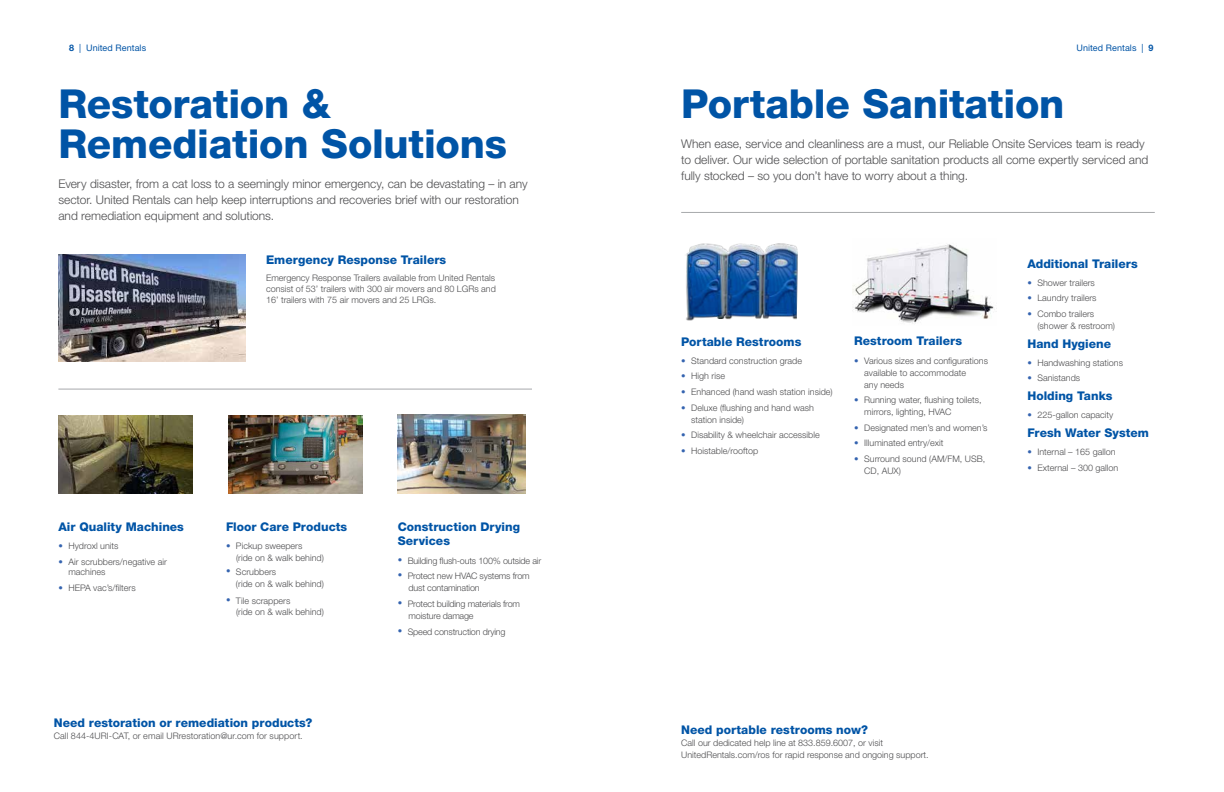
<style>
.page{position:relative;width:1224px;height:792px;background:#fff}
.page>*{position:absolute;margin:0;border:0;box-sizing:border-box;transform-origin:0 0}
.t1{font:800 40px/40px "Helvetica Neue LT Std";letter-spacing:-.005em;color:#0054a6}
.t2{font:300 12px/16px "Helvetica Neue LT Std";color:#4d4d4f}
.t3{font:800 12px/14px "Helvetica Neue LT Std";letter-spacing:.005em;color:#0054a6}
.t4{font:300 9px/12px "Helvetica Neue LT Std";color:#4d4d4f}
.t5{font:300 9px/12px "Helvetica Neue LT Std";letter-spacing:-.02em;color:#4d4d4f}
.t6{font:9px "Helvetica Neue LT Std";letter-spacing:.01em;color:#0054a6}
.s1{font-weight:700}
.s2{color:#3564b0}
</style>
<div class="page">
<img style="left:853px;top:244px;width:144px;height:80px">
<hr style="left:681px;top:212px;width:474px;height:1px;background:#a7a9ac">
<img style="left:686px;top:243px;width:112px;height:78px">
<hr style="left:58px;top:389px;width:474px;height:1px;background:#a7a9ac">
<img style="left:58px;top:254px;width:188px;height:107px">
<img style="left:58px;top:416px;width:134px;height:78px">
<img style="left:398px;top:415px;width:127px;height:79px">
<img style="left:228px;top:416px;width:134px;height:78px">
<p class="t6" style="left:69px;top:42px;width:78px"><span class="s1">8</span> | United Rentals</p>
<p class="t6" style="left:1077px;top:42px;width:78px">United Rentals | <span class="s1">9</span></p>
<h1 class="t1" style="left:681px;top:83px;width:385px">Portable Sanitation</h1>
<p class="t2" style="left:681px;top:136px;width:469px">When ease, service and cleanliness are a must, our Reliable Onsite Services team is ready to deliver. Our wide selection of portable sanitation products all come expertly serviced and fully stocked – so you don’t have to worry about a thing.</p>
<h1 class="t1" style="left:58px;top:83px;width:450px">Restoration &amp;<br>Remediation Solutions</h1>
<h2 class="t2" style="left:58px;top:176px;width:471px">Every disaster, from a cat loss to a seemingly minor emergency, can be devastating – in any sector. United Rentals can help keep interruptions and recoveries brief with our restoration and remediation equipment and solutions.</h2>
<h2 class="t3" style="left:266px;top:253px;width:182px">Emergency Response Trailers</h2>
<p class="t4" style="left:266px;top:272px;width:231px;line-height:10.8px;text-align:justify">Emergency Response Trailers available from United Rentals consist of 53’ trailers with 300 air movers and 80 LGRs and 16’ trailers with 75 air movers and 25 LRGs.</p>
<h2 class="t3" style="left:58px;top:520px;width:127px">Air Quality Machines</h2>
<p class="t4" style="left:58px;top:540px;width:62px"><span class="s2">•</span> Hydroxl units</p>
<p class="t4" style="left:68px;top:556px;width:100px;line-height:10px;text-indent:-10px"><span class="s2">•</span> Air scrubbers/negative air machines</p>
<p class="t4" style="left:58px;top:581px;width:79px"><span class="s2">•</span> HEPA vac’s/filters</p>
<h2 class="t3" style="left:226px;top:520px;width:123px">Floor Care Products</h2>
<p class="t4" style="left:236px;top:540px;width:89px;line-height:11.6px;text-indent:-10px"><span class="s2">•</span> Pickup sweepers<br>(ride on &amp; walk behind)</p>
<p class="t4" style="left:236px;top:566px;width:89px;line-height:11.6px;text-indent:-10px"><span class="s2">•</span> Scrubbers<br>(ride on &amp; walk behind)</p>
<p class="t4" style="left:236px;top:594px;width:89px;line-height:11.6px;text-indent:-10px"><span class="s2">•</span> Tile scrappers<br>(ride on &amp; walk behind)</p>
<h2 class="t3" style="left:398px;top:519px;width:124px">Construction Drying<br>Services</h2>
<p class="t5" style="left:398px;top:554px;width:145px"><span class="s2">•</span> Building flush-outs 100% outside air</p>
<p class="t5" style="left:409px;top:570px;width:123px;text-indent:-11px"><span class="s2">•</span> Protect new HVAC systems from dust contamination</p>
<p class="t5" style="left:409px;top:598px;width:113px;text-indent:-11px"><span class="s2">•</span> Protect building materials from moisture damage</p>
<p class="t5" style="left:398px;top:625px;width:109px"><span class="s2">•</span> Speed construction drying</p>
<h2 class="t3" style="left:54px;top:716px;width:260px">Need restoration or remediation products?</h2>
<p class="t4" style="left:54px;top:730px;width:250px">Call 844-4URI-CAT, or email URrestoration@ur.com for support.</p>
<h2 class="t3" style="left:681px;top:334px;width:122px">Portable Restrooms</h2>
<p class="t4" style="left:681px;top:354px;width:122px"><span class="s2">•</span> Standard construction grade</p>
<p class="t4" style="left:681px;top:370px;width:45px"><span class="s2">•</span> High rise</p>
<p class="t4" style="left:681px;top:386px;width:153px"><span class="s2">•</span> Enhanced (hand wash station inside)</p>
<p class="t4" style="left:691px;top:401px;width:124px;text-indent:-10px"><span class="s2">•</span> Deluxe (flushing and hand wash station inside)</p>
<p class="t4" style="left:681px;top:429px;width:140px"><span class="s2">•</span> Disability &amp; wheelchair accessible</p>
<p class="t4" style="left:681px;top:444px;width:79px"><span class="s2">•</span> Hoistable/rooftop</p>
<h2 class="t3" style="left:854px;top:334px;width:109px">Restroom Trailers</h2>
<p class="t4" style="left:864px;top:354px;width:125px;text-indent:-10px"><span class="s2">•</span> Various sizes and configurations available to accommodate<br>any needs</p>
<p class="t4" style="left:864px;top:394px;width:119px;text-indent:-10px"><span class="s2">•</span> Running water, flushing toilets, mirrors, lighting, HVAC</p>
<p class="t4" style="left:854px;top:421px;width:135px"><span class="s2">•</span> Designated men’s and women’s</p>
<p class="t4" style="left:854px;top:437px;width:91px"><span class="s2">•</span> Illuminated entry/exit</p>
<p class="t4" style="left:864px;top:453px;width:123px;text-indent:-10px"><span class="s2">•</span> Surround sound (AM/FM, USB,<br>CD, AUX)</p>
<h2 class="t3" style="left:1027px;top:256px;width:112px">Additional Trailers</h2>
<p class="t4" style="left:1027px;top:276px;width:69px"><span class="s2">•</span> Shower trailers</p>
<p class="t4" style="left:1027px;top:292px;width:71px"><span class="s2">•</span> Laundry trailers</p>
<p class="t4" style="left:1037px;top:308px;width:79px;text-indent:-10px"><span class="s2">•</span> Combo trailers (shower &amp; restroom)</p>
<h2 class="t3" style="left:1027px;top:336px;width:85px">Hand Hygiene</h2>
<p class="t4" style="left:1027px;top:356px;width:97px"><span class="s2">•</span> Handwashing stations</p>
<p class="t4" style="left:1027px;top:372px;width:54px"><span class="s2">•</span> Sanistands</p>
<h2 class="t3" style="left:1027px;top:389px;width:87px">Holding Tanks</h2>
<p class="t4" style="left:1027px;top:409px;width:88px"><span class="s2">•</span> 225-gallon capacity</p>
<h2 class="t3" style="left:1027px;top:425px;width:123px">Fresh Water System</h2>
<p class="t4" style="left:1027px;top:446px;width:90px"><span class="s2">•</span> Internal – 165 gallon</p>
<p class="t4" style="left:1027px;top:461px;width:93px"><span class="s2">•</span> External – 300 gallon</p>
<h2 class="t3" style="left:681px;top:723px;width:188px">Need portable restrooms now?</h2>
<p class="t4" style="left:681px;top:737px;width:249px">Call our dedicated help line at 833.859.6007, or visit<br>UnitedRentals.com/ros for rapid response and ongoing support.</p>
</div>
